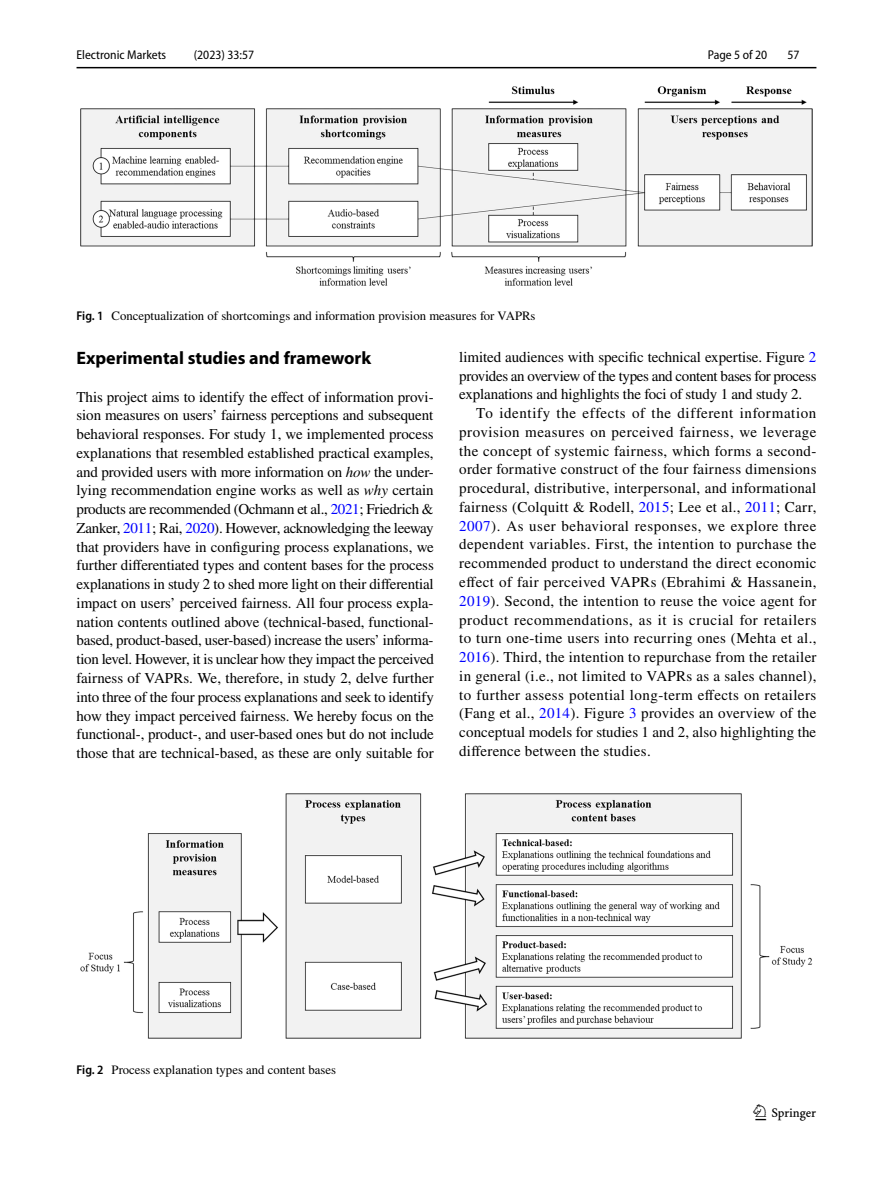
<style>
.page{position:relative;width:893px;height:1187px;background:#fff}
.page>*{position:absolute;margin:0;border:0;box-sizing:border-box;transform-origin:0 0}
.t1{font:22.5px "Springnew Regular 3";color:#000}
.t2{font:700 18px "Myriad Pro";color:#000}
.t3{font:15px/18.8px "STIX";letter-spacing:.02em;color:#000;text-align:justify}
.t4{font:15px "STIX";letter-spacing:-.005em;color:#000}
.t5{font:15px "STIX";letter-spacing:-.02em;color:#000}
.t6{font:15px "STIX";letter-spacing:-.01em;color:#000}
.t7{font:15px "STIX";letter-spacing:.04em;color:#000}
.t8{font:12.75px "STIX";color:#000}
.t9{font:semi-condensed 12.75px "Myriad Pro";color:#000}
.s1{font-family:"Myriad Pro";font-weight:600;font-stretch:semi-condensed}
.s2{font-style:italic}
.s3{color:#00f}
</style>
<div class="page">
<hr style="left:77px;top:67px;width:739px;height:1px;background:#000">
<img style="left:81px;top:87px;width:731px;height:198px">
<img style="left:81px;top:793px;width:731px;height:245px">
<p class="t9" style="left:77px;top:48px;width:91px">Electronic Markets</p>
<p class="t9" style="left:194px;top:48px;width:62px">(2023) 33:57</p>
<p class="t8" style="left:77px;top:307px;width:460px"><span class="s1">Fig. 1</span> Conceptualization of shortcomings and information provision measures for VAPRs</p>
<p class="t9" style="left:708px;top:48px;width:61px">Page 5 of 20</p>
<p class="t9" style="left:787px;top:48px;width:14px">57</p>
<p class="t2" style="left:77px;top:346px;width:296px">Experimental studies and framework</p>
<p class="t3" style="left:77px;top:388px;width:359px">This project aims to identify the effect of information provi&shy;sion measures on users’ fairness perceptions and subsequent behavioral responses. For study 1, we implemented process explanations that resembled established practical examples, and provided users with more information on <span class="s2">how</span> the under&shy;lying recommendation engine works as well as <span class="s2">why</span> certain products are recommended (Ochmann et al., <span class="s3">2021</span>; Friedrich &amp; Zanker, <span class="s3">2011</span>; Rai, <span class="s3">2020</span>). However, acknowledging the leeway that providers have in configuring process explanations, we further differentiated types and content bases for the process explanations in study 2 to shed more light on their differential impact on users’ perceived fairness. All four process expla&shy;nation contents outlined above (technical-based, functional&shy;based, product-based, user-based) increase the users’ informa&shy;tion level. However, it is unclear how they impact the perceived fairness of VAPRs. We, therefore, in study 2, delve further into three of the four process explanations and seek to identify how they impact perceived fairness. We hereby focus on the functional-, product-, and user-based ones but do not include those that are technical-based, as these are only suitable for</p>
<p class="t4" style="left:459px;top:346px;width:359px">limited audiences with specific technical expertise. Figure <span class="s3">2</span></p>
<p class="t5" style="left:459px;top:365px;width:359px">provides an overview of the types and content bases for process</p>
<p class="t6" style="left:459px;top:384px;width:344px">explanations and highlights the foci of study 1 and study 2.</p>
<p class="t7" style="left:476px;top:403px;width:342px">To identify the effects of the different information</p>
<p class="t3" style="left:459px;top:423px;width:359px">provision measures on perceived fairness, we leverage</p>
<p class="t3" style="left:459px;top:442px;width:359px">the concept of systemic fairness, which forms a second-</p>
<p class="t3" style="left:459px;top:461px;width:359px">order formative construct of the four fairness dimensions</p>
<p class="t3" style="left:459px;top:480px;width:359px">procedural, distributive, interpersonal, and informational</p>
<p class="t3" style="left:459px;top:498px;width:359px">fairness (Colquitt &amp; Rodell, <span class="s3">2015</span>; Lee et al., <span class="s3">2011</span>; Carr,</p>
<p class="t3" style="left:459px;top:517px;width:359px"><span class="s3">2007</span>). As user behavioral responses, we explore three</p>
<p class="t3" style="left:459px;top:536px;width:359px">dependent variables. First, the intention to purchase the</p>
<p class="t3" style="left:459px;top:555px;width:359px">recommended product to understand the direct economic</p>
<p class="t3" style="left:459px;top:573px;width:359px">effect of fair perceived VAPRs (Ebrahimi &amp; Hassanein,</p>
<p class="t3" style="left:459px;top:592px;width:359px"><span class="s3">2019</span>). Second, the intention to reuse the voice agent for</p>
<p class="t3" style="left:459px;top:611px;width:359px">product recommendations, as it is crucial for retailers</p>
<p class="t3" style="left:459px;top:630px;width:359px">to turn one-time users into recurring ones (Mehta et al.,</p>
<p class="t3" style="left:459px;top:648px;width:359px"><span class="s3">2016</span>). Third, the intention to repurchase from the retailer</p>
<p class="t3" style="left:459px;top:667px;width:359px">in general (i.e., not limited to VAPRs as a sales channel),</p>
<p class="t3" style="left:459px;top:686px;width:359px">to further assess potential long-term effects on retailers</p>
<p class="t3" style="left:459px;top:705px;width:359px">(Fang et al., <span class="s3">2014</span>). Figure <span class="s3">3</span> provides an overview of the</p>
<p class="t3" style="left:459px;top:723px;width:358px">conceptual models for studies 1 and 2, also highlighting the</p>
<p class="t3" style="left:459px;top:742px;width:193px">difference between the studies.</p>
<p class="t8" style="left:77px;top:1060px;width:261px"><span class="s1">Fig. 2</span> Process explanation types and content bases</p>
<h1 class="t1" style="left:755px;top:1104px;width:62px">1 3</h1>
</div>
